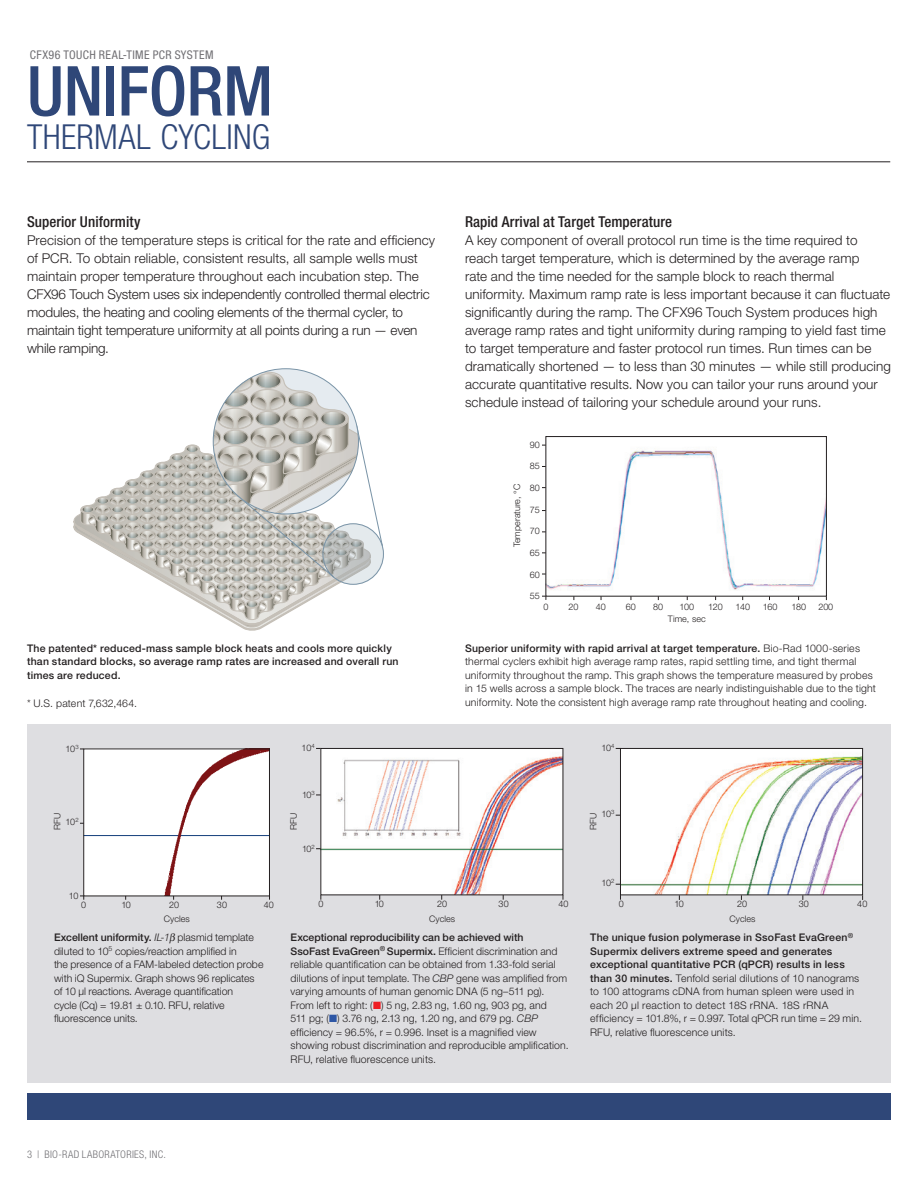
<style>
.page{position:relative;width:918px;height:1188px;background:#fff}
.page>*{position:absolute;margin:0;border:0;box-sizing:border-box;transform-origin:0 0}
.t1{font:500 condensed 69px "Helvetica Neue LT Std";letter-spacing:-.01em;color:#2f4778}
.t2{font:300 condensed 34.5px "Helvetica Neue LT Std";letter-spacing:.005em;color:#2f4778}
.t3{font:500 condensed 15px "Helvetica Neue LT Std";letter-spacing:.005em;color:#231f20}
.t4{font:300 13.5px/18px "Helvetica Neue LT Std";letter-spacing:.005em;color:#231f20}
.t5{font:condensed 12px "Helvetica Neue LT Std";letter-spacing:.03em;color:#717074}
.t6{font:300 10.5px/13.5px "Helvetica Neue LT Std";letter-spacing:.01em;color:#231f20}
.t7{font:500 10.5px/13.5px "Helvetica Neue LT Std";letter-spacing:.02em;color:#231f20}
.t8{font:300 condensed 10.5px "Helvetica Neue LT Std";letter-spacing:.035em;color:#717074}
.t9{font:300 9px "Helvetica Neue LT Std";color:#231f20}
.s1{font-weight:500}
.s2{font-style:italic}
.s3{color:#ee1d23}
.s4{color:#2d56a5}
</style>
<div class="page">
<div style="left:27px;top:1094px;width:864px;height:26px;background:#2f4778"></div>
<div style="left:27px;top:724px;width:864px;height:358px;background:#dedee1"></div>
<img style="left:622px;top:750px;width:239px;height:143px">
<div style="left:620px;top:748px;width:243px;height:147px;border:1px solid #231f20"></div>
<div style="left:86px;top:751px;width:182px;height:143px;background:#fff"></div>
<img style="left:323px;top:750px;width:238px;height:143px">
<div style="left:321px;top:748px;width:242px;height:147px;border:1px solid #231f20"></div>
<svg style="left:73px;top:369px;width:311px;height:262px"></svg>
<img style="left:548px;top:450px;width:277px;height:140px">
<div style="left:546px;top:436px;width:281px;height:160px;border:1px solid #231f20"></div>
<hr style="left:27px;top:162px;width:863px;height:1px;background:#231f20">
<p class="t5" style="left:30px;top:47px;width:185px">CFX96 TOUCH REAL-TIME PCR SYSTEM</p>
<h1 class="t1" style="left:27px;top:50px;width:248px">UNIFORM</h1>
<h2 class="t2" style="left:27px;top:117px;width:245px">THERMAL CYCLING</h2>
<h3 class="t3" style="left:27px;top:212px;width:115px">Superior Uniformity</h3>
<p class="t4" style="left:27px;top:231px;width:410px">Precision of the temperature steps is critical for the rate and efficiency of PCR. To obtain reliable, consistent results, all sample wells must maintain proper temperature throughout each incubation step. The CFX96 Touch System uses six independently controlled thermal electric modules, the heating and cooling elements of the thermal cycler, to maintain tight temperature uniformity at all points during a run — even while ramping.</p>
<h3 class="t3" style="left:465px;top:212px;width:209px">Rapid Arrival at Target Temperature</h3>
<p class="t4" style="left:465px;top:231px;width:427px">A key component of overall protocol run time is the time required to reach target temperature, which is determined by the average ramp<br>rate and the time needed for the sample block to reach thermal uniformity. Maximum ramp rate is less important because it can fluctuate significantly during the ramp. The CFX96 Touch System produces high average ramp rates and tight uniformity during ramping to yield fast time to target temperature and faster protocol run times. Run times can be dramatically shortened — to less than 30 minutes — while still producing accurate quantitative results. Now you can tailor your runs around your schedule instead of tailoring your schedule around your runs.</p>
<p class="t9" style="left:511px;top:547px;width:65px;rotate:-90deg">Temperature, °C</p>
<p class="t9" style="left:530px;top:439px;width:12px">90</p>
<p class="t9" style="left:530px;top:461px;width:12px">85</p>
<p class="t9" style="left:530px;top:482px;width:12px">80</p>
<p class="t9" style="left:530px;top:505px;width:12px">75</p>
<p class="t9" style="left:530px;top:526px;width:12px">70</p>
<p class="t9" style="left:530px;top:547px;width:12px">65</p>
<p class="t9" style="left:530px;top:569px;width:12px">60</p>
<p class="t9" style="left:530px;top:590px;width:12px">55</p>
<p class="t9" style="left:543px;top:601px;width:7px">0</p>
<p class="t9" style="left:569px;top:601px;width:11px">20</p>
<p class="t9" style="left:596px;top:601px;width:11px">40</p>
<p class="t9" style="left:626px;top:601px;width:11px">60</p>
<p class="t9" style="left:653px;top:601px;width:11px">80</p>
<p class="t9" style="left:679px;top:601px;width:16px">100</p>
<p class="t9" style="left:708px;top:601px;width:16px">120</p>
<p class="t9" style="left:735px;top:601px;width:16px">140</p>
<p class="t9" style="left:763px;top:601px;width:16px">160</p>
<p class="t9" style="left:791px;top:601px;width:16px">180</p>
<p class="t9" style="left:819px;top:601px;width:16px">200</p>
<p class="t9" style="left:668px;top:613px;width:39px">Time, sec</p>
<p class="t7" style="left:27px;top:641px;width:373px">The patented* reduced-mass sample block heats and cools more quickly than standard blocks, so average ramp rates are increased and overall run times are reduced.</p>
<p class="t6" style="left:27px;top:697px;width:112px">* U.S. patent 7,632,464.</p>
<p class="t6" style="left:465px;top:641px;width:413px"><span class="s1">Superior uniformity with rapid arrival at target temperature.</span> Bio-Rad 1000-series thermal cyclers exhibit high average ramp rates, rapid settling time, and tight thermal uniformity throughout the ramp. This graph shows the temperature measured by probes in 15 wells across a sample block. The traces are nearly indistinguishable due to the tight uniformity. Note the consistent high average ramp rate throughout heating and cooling.</p>
<p class="t9" style="left:65px;top:743px;width:15px">10<sup>3</sup></p>
<p class="t9" style="left:301px;top:742px;width:15px">10<sup>4</sup></p>
<p class="t9" style="left:302px;top:789px;width:14px">10<sup>3</sup></p>
<p class="t9" style="left:602px;top:743px;width:14px">10<sup>4</sup></p>
<p class="t9" style="left:52px;top:830px;width:19px;rotate:-90deg">RFU</p>
<p class="t9" style="left:66px;top:816px;width:15px">10<sup>2</sup></p>
<p class="t9" style="left:288px;top:830px;width:19px;rotate:-90deg">RFU</p>
<p class="t9" style="left:602px;top:809px;width:14px">10<sup>3</sup></p>
<p class="t9" style="left:588px;top:830px;width:19px;rotate:-90deg">RFU</p>
<p class="t9" style="left:302px;top:843px;width:14px">10<sup>2</sup></p>
<p class="t9" style="left:602px;top:878px;width:14px">10<sup>2</sup></p>
<p class="t9" style="left:69px;top:890px;width:11px">10</p>
<p class="t9" style="left:81px;top:899px;width:7px">0</p>
<p class="t9" style="left:121px;top:899px;width:11px">10</p>
<p class="t9" style="left:169px;top:899px;width:12px">20</p>
<p class="t9" style="left:217px;top:899px;width:12px">30</p>
<p class="t9" style="left:264px;top:899px;width:12px">40</p>
<p class="t9" style="left:164px;top:913px;width:27px">Cycles</p>
<p class="t6" style="left:54px;top:931px;width:211px"><span class="s1">Excellent uniformity.</span> <span class="s2">IL-1</span> plasmid template diluted to 10<sup>5</sup> copies/reaction amplified in<br>the presence of a FAM-labeled detection probe with iQ Supermix. Graph shows 96 replicates of 10 μl reactions. Average quantification<br>cycle (Cq) = 19.81 ± 0.10. RFU, relative fluorescence units.</p>
<p class="t9" style="left:319px;top:899px;width:7px">0</p>
<p class="t9" style="left:375px;top:899px;width:11px">10</p>
<p class="t9" style="left:437px;top:899px;width:12px">20</p>
<p class="t9" style="left:498px;top:899px;width:12px">30</p>
<p class="t9" style="left:558px;top:899px;width:12px">40</p>
<p class="t9" style="left:429px;top:913px;width:27px">Cycles</p>
<p class="t6" style="left:291px;top:931px;width:280px"><span class="s1">Exceptional reproducibility can be achieved with<br>SsoFast EvaGreen</span><sup>®</sup> <span class="s1">Supermix.</span> Efficient discrimination and reliable quantification can be obtained from 1.33-fold serial dilutions of input template. The <span class="s2">CBP</span> gene was amplified from varying amounts of human genomic DNA (5 ng–511 pg).<br>From left to right: (<span class="s3">■</span>) 5 ng, 2.83 ng, 1.60 ng, 903 pg, and<br>511 pg; (<span class="s4">■</span>) 3.76 ng, 2.13 ng, 1.20 ng, and 679 pg. <span class="s2">CBP </span>efficiency = 96.5%, r = 0.996. Inset is a magnified view showing robust discrimination and reproducible amplification.<br>RFU, relative fluorescence units.</p>
<p class="t9" style="left:619px;top:899px;width:7px">0</p>
<p class="t9" style="left:675px;top:899px;width:11px">10</p>
<p class="t9" style="left:737px;top:899px;width:12px">20</p>
<p class="t9" style="left:799px;top:899px;width:12px">30</p>
<p class="t9" style="left:857px;top:899px;width:12px">40</p>
<p class="t9" style="left:730px;top:913px;width:27px">Cycles</p>
<p class="t6" style="left:590px;top:931px;width:273px"><span class="s1">The unique fusion polymerase in SsoFast EvaGreen</span><sup>® </sup><span class="s1">Supermix delivers extreme speed and generates exceptional quantitative PCR (qPCR) results in less than 30 minutes.</span> Tenfold serial dilutions of 10 nanograms to 100 attograms cDNA from human spleen were used in each 20 μl reaction to detect 18S rRNA. 18S rRNA efficiency = 101.8%, r = 0.997. Total qPCR run time = 29 min.<br>RFU, relative fluorescence units.</p>
<p class="t8" style="left:27px;top:1148px;width:140px">3 | BIO-RAD LABORATORIES, INC.</p>
</div>
